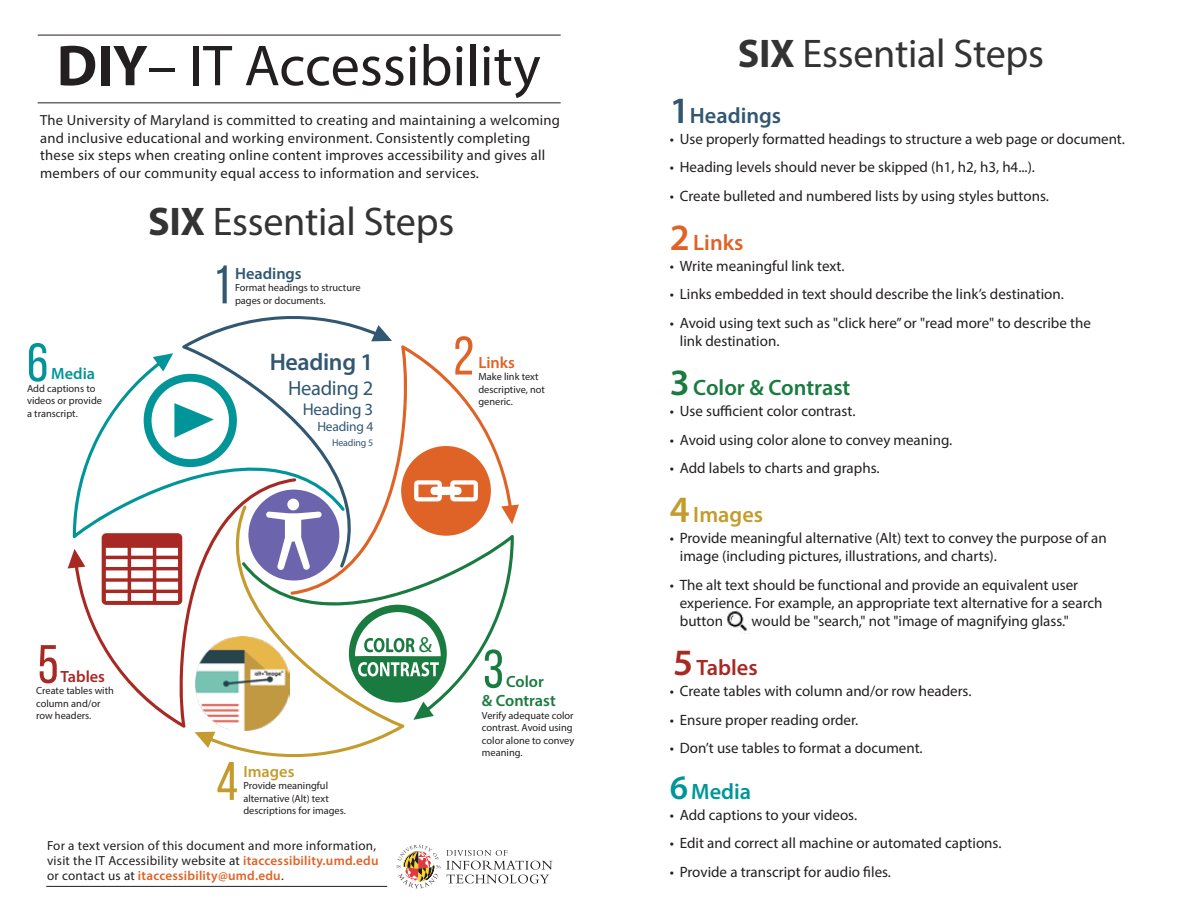
<style>
.page{position:relative;width:1188px;height:918px;background:#fff}
.page>*{position:absolute;margin:0;border:0;box-sizing:border-box;transform-origin:0 0}
.t1{font:58.2px "Myriad Pro";color:#231f20}
.t2{font:40.2px "Myriad Pro";letter-spacing:-.005em;color:rgb(0 0 0/.8)}
.t3{font:600 24.15px "Myriad Pro";letter-spacing:-.015em;color:#315771}
.t4{font:600 22.35px "Myriad Pro";color:#197b3f}
.t5{font:600 22.35px "Myriad Pro";color:#315771}
.t6{font:600 22.35px "Myriad Pro";color:#c49c2d}
.t7{font:600 22.35px "Myriad Pro";color:#a82923}
.t8{font:600 22.35px "Myriad Pro";color:#df6326}
.t9{font:600 22.35px "Myriad Pro";color:#019599}
.t10{font:21.9px "Myriad Pro";color:#197b3f}
.t11{font:20.55px "Myriad Pro";letter-spacing:-.015em;color:#315771}
.t12{font:16.95px "Myriad Pro";letter-spacing:-.015em;color:#315771}
.t13{font:600 16.35px/19.5px "Myriad Pro";color:#197b3f}
.t14{font:600 16.35px "Myriad Pro";color:#315771}
.t15{font:600 16.35px "Myriad Pro";color:#a82923}
.t16{font:600 16.35px "Myriad Pro";color:#c49c2d}
.t17{font:600 16.35px "Myriad Pro";color:#df6326}
.t18{font:600 16.35px "Myriad Pro";color:#019599}
.t19{font:15px/18px "Myriad Pro";color:#231f20}
.t20{font:14.7px/17.5px "Myriad Pro";letter-spacing:.02em;color:#231f20}
.t21{font:13.5px "Myriad Pro";letter-spacing:-.015em;color:#315771}
.t22{font:13.2px/15px "Myriad Pro";letter-spacing:.02em;color:#231f20}
.t23{font:10.35px/12.5px "Myriad Pro";color:#231f20}
.t24{font:9.9px "Myriad Pro";letter-spacing:-.015em;color:#315771}
.s1{font-weight:700}
.s2{font-weight:600;color:#df6326}
.s3{font-size:37.35px}
.s4{font-size:34.35px}
</style>
<div class="page">
<hr style="left:46px;top:886px;width:341px;height:1px;background:#231f20">
<hr style="left:38px;top:35px;width:523px;height:1px;background:#231f20">
<hr style="left:38px;top:102px;width:523px;height:1px;background:#231f20">
<svg style="left:217px;top:265px;width:10px;height:38px"></svg>
<svg style="left:74px;top:538px;width:129px;height:190px"></svg>
<svg style="left:206px;top:568px;width:198px;height:194px"></svg>
<svg style="left:242px;top:535px;width:272px;height:178px"></svg>
<svg style="left:290px;top:345px;width:222px;height:250px"></svg>
<svg style="left:182px;top:316px;width:198px;height:252px"></svg>
<svg style="left:73px;top:360px;width:272px;height:178px"></svg>
<svg style="left:68px;top:549px;width:17px;height:20px"></svg>
<svg style="left:195px;top:732px;width:20px;height:16px"></svg>
<svg style="left:413px;top:702px;width:21px;height:18px"></svg>
<svg style="left:501px;top:505px;width:18px;height:19px"></svg>
<svg style="left:371px;top:325px;width:21px;height:16px"></svg>
<svg style="left:153px;top:353px;width:20px;height:18px"></svg>
<svg style="left:401px;top:446px;width:90px;height:90px"></svg>
<img style="left:196px;top:637px;width:94px;height:94px">
<svg style="left:102px;top:533px;width:80px;height:72px"></svg>
<svg style="left:455px;top:336px;width:17px;height:39px"></svg>
<svg style="left:248px;top:490px;width:91px;height:91px"></svg>
<svg style="left:485px;top:649px;width:17px;height:39px"></svg>
<svg style="left:217px;top:762px;width:20px;height:38px"></svg>
<svg style="left:40px;top:645px;width:17px;height:38px"></svg>
<svg style="left:29px;top:343px;width:17px;height:39px"></svg>
<div style="left:349px;top:605px;width:98px;height:98px;background:#197b3f;border-radius:50%"></div>
<svg style="left:355px;top:612px;width:86px;height:64px"></svg>
<svg style="left:174px;top:403px;width:40px;height:35px"></svg>
<div style="left:144px;top:374px;width:93px;height:93px;border:8px solid #019599;border-radius:50%"></div>
<svg style="left:396px;top:845px;width:156px;height:43px"></svg>
<img style="left:725px;top:608px;width:23px;height:24px">
<h1 class="t1" style="left:57px;top:30px;width:485px"><span class="s1">DIY</span>– IT Accessibility</h1>
<p class="t20" style="left:40px;top:111px;width:522px">The University of Maryland is committed to creating and maintaining a welcoming and inclusive educational and working environment. Consistently completing these six steps when creating online content improves accessibility and gives all members of our community equal access to information and services.</p>
<h1 class="t2" style="left:148px;top:196px;width:308px"><span class="s1">SIX</span> Essential Steps</h1>
<h2 class="t14" style="left:235px;top:263px;width:68px">Headings</h2>
<p class="t23" style="left:235px;top:281px;width:127px">Format headings to structure pages or documents.</p>
<p class="t18" style="left:51px;top:363px;width:45px">Media</p>
<p class="t23" style="left:27px;top:382px;width:77px">Add captions to videos or provide a transcript.</p>
<p class="t3" style="left:270px;top:347px;width:105px">Heading 1</p>
<p class="t11" style="left:288px;top:375px;width:87px">Heading 2</p>
<p class="t12" style="left:303px;top:399px;width:72px">Heading 3</p>
<p class="t21" style="left:317px;top:419px;width:57px">Heading 4</p>
<p class="t24" style="left:332px;top:436px;width:43px">Heading 5</p>
<p class="t17" style="left:478px;top:352px;width:38px">Links</p>
<p class="t23" style="left:478px;top:370px;width:68px">Make link text descriptive, not generic.</p>
<p class="t15" style="left:60px;top:666px;width:46px">Tables</p>
<p class="t23" style="left:36px;top:684px;width:79px">Create tables with column and/or row headers.</p>
<h2 class="t16" style="left:243px;top:761px;width:53px">Images</h2>
<p class="t23" style="left:243px;top:779px;width:104px">Provide meaningful alternative (Alt) text descriptions for images.</p>
<p class="t22" style="left:47px;top:838px;width:333px">For a text version of this document and more information, visit the IT Accessibility website at <span class="s2">itaccessibility.umd.edu </span>or contact us at <span class="s2">itaccessibility@umd.edu</span>.</p>
<p class="t10" style="left:419px;top:632px;width:15px">&amp;</p>
<p class="t13" style="left:482px;top:671px;width:75px;text-indent:24px">Color &amp; Contrast</p>
<p class="t23" style="left:482px;top:709px;width:94px">Verify adequate color contrast. Avoid using color alone to convey meaning.</p>
<h1 class="t2" style="left:738px;top:29px;width:308px"><span class="s1">SIX</span> Essential Steps</h1>
<h2 class="t5" style="left:670px;top:101px;width:113px"><span class="s3">1</span>Headings</h2>
<p class="t19" style="left:670px;top:129px;width:457px">• Use properly formatted headings to structure a web page or document.</p>
<p class="t19" style="left:670px;top:158px;width:367px">• Heading levels should never be skipped (h1, h2, h3, h4...).</p>
<p class="t19" style="left:670px;top:186px;width:380px">• Create bulleted and numbered lists by using styles buttons.</p>
<h3 class="t8" style="left:670px;top:228px;width:75px"><span class="s3">2</span>Links</h3>
<p class="t19" style="left:670px;top:257px;width:176px">• Write meaningful link text.</p>
<p class="t19" style="left:670px;top:285px;width:395px">• Links embedded in text should describe the link’s destination.</p>
<p class="t19" style="left:680px;top:314px;width:413px;text-indent:-10px">• Avoid using text such as "click here” or "read more" to describe the link destination.</p>
<h3 class="t4" style="left:670px;top:373px;width:182px"><span class="s3">3</span> Color &amp; Contrast</h3>
<p class="t19" style="left:670px;top:402px;width:187px">• Use su˜cient color contrast.</p>
<p class="t19" style="left:670px;top:430px;width:284px">• Avoid using color alone to convey meaning.</p>
<p class="t19" style="left:670px;top:459px;width:211px">• Add labels to charts and graphs.</p>
<h3 class="t6" style="left:670px;top:501px;width:95px"><span class="s3">4</span>Images</h3>
<p class="t19" style="left:680px;top:529px;width:428px;text-indent:-10px">• Provide meaningful alternative (Alt) text to convey the purpose of an image (including pictures, illustrations, and charts).</p>
<p class="t19" style="left:680px;top:576px;width:424px;text-indent:-10px">• The alt text should be functional and provide an equivalent user experience. For example, an appropriate text alternative for a search button</p>
<p class="t19" style="left:752px;top:612px;width:319px">would be "search," not "image of magnifying glass."</p>
<h3 class="t7" style="left:673px;top:653px;width:86px"><span class="s3">5</span>Tables</h3>
<p class="t19" style="left:670px;top:682px;width:303px">• Create tables with column and/or row headers.</p>
<p class="t19" style="left:670px;top:710px;width:190px">• Ensure proper reading order.</p>
<p class="t19" style="left:670px;top:739px;width:254px">• Don’t use tables to format a document.</p>
<h3 class="t9" style="left:670px;top:777px;width:83px"><span class="s4">6</span>Media</h3>
<p class="t19" style="left:670px;top:806px;width:189px">• Add captions to your videos.</p>
<p class="t19" style="left:670px;top:834px;width:333px">• Edit and correct all machine or automated captions.</p>
<p class="t19" style="left:670px;top:863px;width:223px">• Provide a transcript for audio ÿles.</p>
</div>
